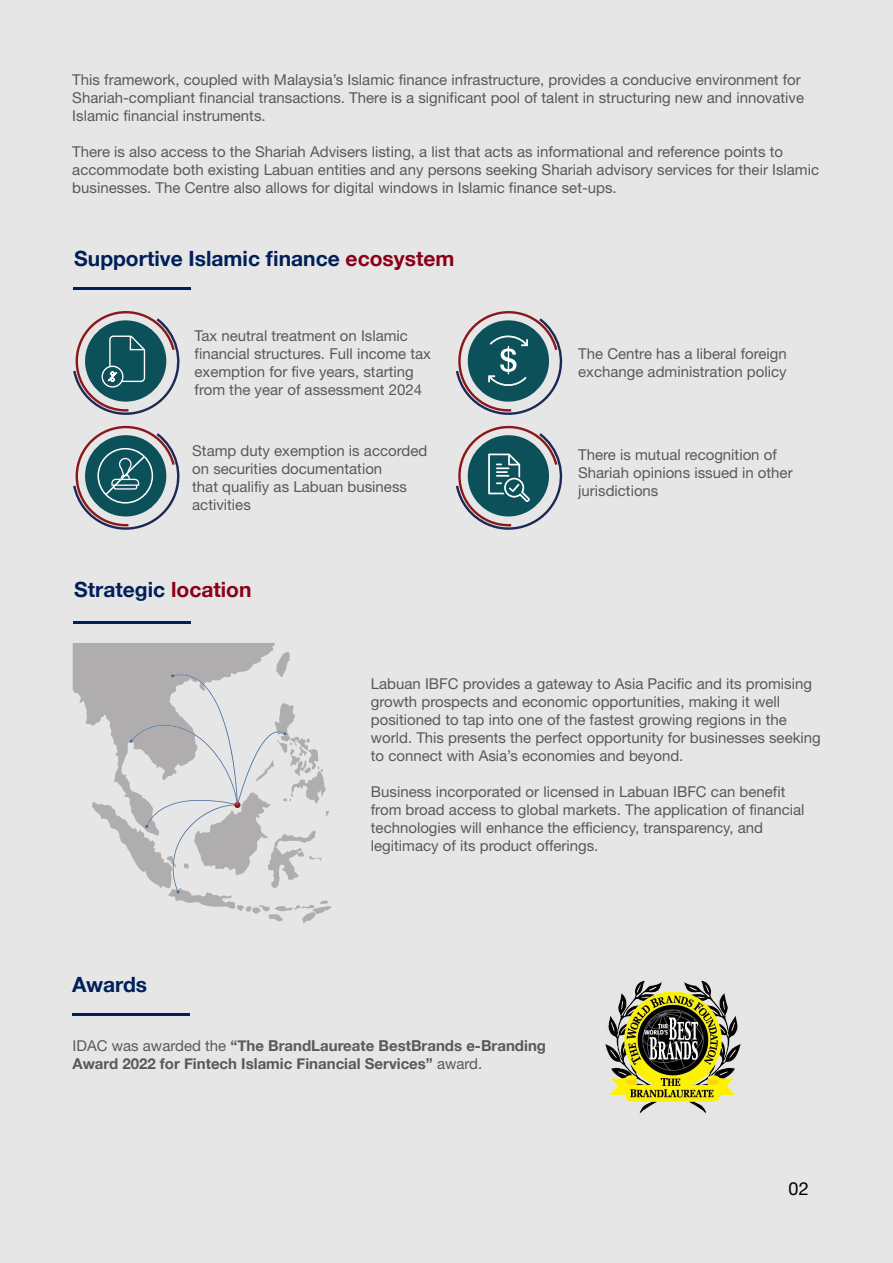
<style>
.page{position:relative;width:893px;height:1263px;background:#e6e6e6}
.page>*{position:absolute;margin:0;border:0;box-sizing:border-box;transform-origin:0 0}
.t1{font:700 21px "Helvetica Neue";color:#00205a}
.t2{font:18px "Helvetica Neue";color:#000}
.t3{font:15px/18px "Helvetica Neue";color:#58595b}
.t4{font:700 15px/18px "Helvetica Neue";color:#58595b}
.s1{color:#8b0018}
.s2{font-weight:400}
</style>
<div class="page">
<hr style="left:73px;top:287px;width:117px;height:3px;background:#00205a">
<hr style="left:72px;top:1013px;width:118px;height:3px;background:#00205a">
<svg style="left:73px;top:426px;width:106px;height:104px"></svg>
<svg style="left:456px;top:426px;width:106px;height:104px"></svg>
<svg style="left:456px;top:311px;width:106px;height:104px"></svg>
<svg style="left:73px;top:311px;width:106px;height:104px"></svg>
<hr style="left:73px;top:621px;width:118px;height:2px;background:#00205a">
<svg style="left:73px;top:643px;width:259px;height:280px"></svg>
<img style="left:605px;top:980px;width:136px;height:133px">
<p class="t3" style="left:72px;top:70px;width:733px">This framework, coupled with Malaysia’s Islamic finance infrastructure, provides a conducive environment for<br>Shariah-compliant financial transactions. There is a significant pool of talent in structuring new and innovative<br>Islamic financial instruments.</p>
<p class="t3" style="left:72px;top:142px;width:748px">There is also access to the Shariah Advisers listing, a list that acts as informational and reference points to accommodate both existing Labuan entities and any persons seeking Shariah advisory services for their Islamic businesses. The Centre also allows for digital windows in Islamic finance set-ups.</p>
<h1 class="t1" style="left:74px;top:242px;width:382px">Supportive Islamic finance <span class="s1">ecosystem</span></h1>
<p class="t3" style="left:195px;top:326px;width:238px">Tax neutral treatment on Islamic financial structures. Full income tax exemption for five years, starting from the year of assessment 2024</p>
<p class="t3" style="left:192px;top:441px;width:237px">Stamp duty exemption is accorded on securities documentation<br>that qualifiy as Labuan business activities</p>
<h1 class="t1" style="left:74px;top:573px;width:179px">Strategic <span class="s1">location</span></h1>
<p class="t3" style="left:578px;top:345px;width:210px">The Centre has a liberal foreign exchange administration policy</p>
<p class="t3" style="left:578px;top:445px;width:216px">There is mutual recognition of<br>Shariah opinions issued in other jurisdictions</p>
<h1 class="t1" style="left:72px;top:967px;width:77px">Awards</h1>
<p class="t3" style="left:371px;top:675px;width:451px">Labuan IBFC provides a gateway to Asia Pacific and its promising growth prospects and economic opportunities, making it well positioned to tap into one of the fastest growing regions in the world. This presents the perfect opportunity for businesses seeking to connect with Asia’s economies and beyond.</p>
<p class="t3" style="left:371px;top:783px;width:435px">Business incorporated or licensed in Labuan IBFC can benefit from broad access to global markets. The application of financial technologies will enhance the efficiency, transparency, and legitimacy of its product offerings.</p>
<p class="t4" style="left:73px;top:1037px;width:475px"><span class="s2">IDAC was awarded the</span> “The BrandLaureate BestBrands e-Branding<br>Award 2022 for Fintech Islamic Financial Services” <span class="s2">award.</span></p>
<p class="t2" style="left:789px;top:1178px;width:22px">02</p>
</div>
